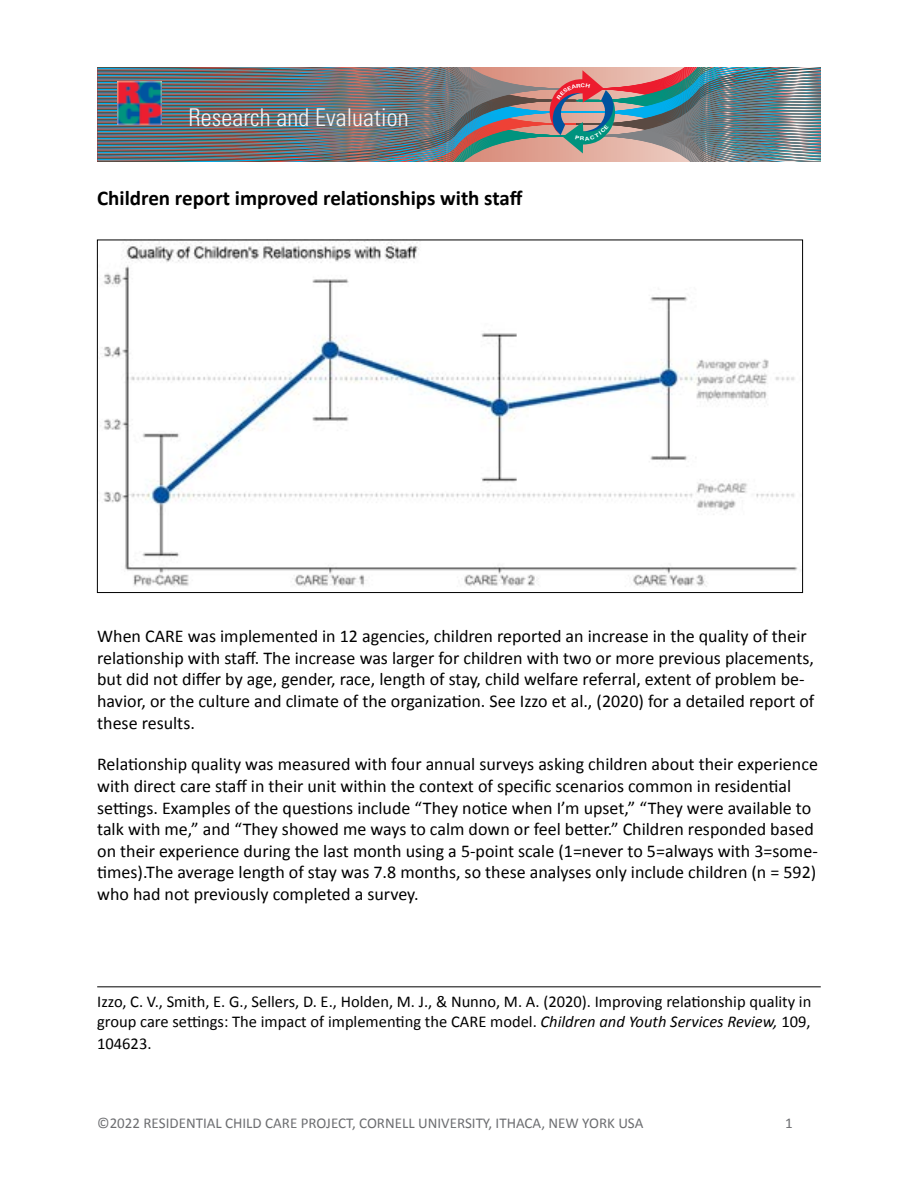
<style>
.page{position:relative;width:918px;height:1188px;background:#fff}
.page>*{position:absolute;margin:0;border:0;box-sizing:border-box;transform-origin:0 0}
.t1{font:300 condensed 24.45px "Univers";letter-spacing:.005em;color:#f8f7f8}
.t2{font:700 21px "Calibri";color:#000}
.t3{font:18px/21.6px "Calibri";color:#000}
.t4{font:16.5px/19.8px "Calibri";color:#000}
.t5{font:15px "Calibri";color:#6d6e71}
.s1{font-style:italic}
</style>
<div class="page">
<hr style="left:97px;top:986px;width:724px;height:1px;background:#000">
<img style="left:100px;top:242px;width:698px;height:345px">
<img style="left:97px;top:68px;width:724px;height:94px">
<h1 class="t1" style="left:188px;top:102px;width:222px">Research and Evaluation</h1>
<p class="t2" style="left:97px;top:185px;width:427px">Children report improved relationships with staff</p>
<p class="t3" style="left:97px;top:625px;width:719px">When CARE was implemented in 12 agencies, children reported an increase in the quality of their relationship with staff. The increase was larger for children with two or more previous placements, but did not differ by age, gender, race, length of stay, child welfare referral, extent of problem be&shy;havior, or the culture and climate of the organization. See Izzo et al., (2020) for a detailed report of these results.</p>
<p class="t3" style="left:97px;top:753px;width:722px">Relationship quality was measured with four annual surveys asking children about their experience with direct care staff in their unit within the context of specific scenarios common in residential settings. Examples of the questions include “They notice when I’m upset,” “They were available to talk with me,” and “They showed me ways to calm down or feel better.” Children responded based on their experience during the last month using a 5-point scale (1=never to 5=always with 3=some&shy;times).The average length of stay was 7.8 months, so these analyses only include children (n = 592) who had not previously completed a survey.</p>
<p class="t4" style="left:97px;top:991px;width:716px">Izzo, C. V., Smith, E. G., Sellers, D. E., Holden, M. J., &amp; Nunno, M. A. (2020). Improving relationship quality in group care settings: The impact of implementing the CARE model. <span class="s1">Children and Youth Services Review,</span> 109,</p>
<p class="t4" style="left:97px;top:1033px;width:56px">104623.</p>
<p class="t5" style="left:97px;top:1114px;width:548px">©2022 RESIDENTIAL CHILD CARE PROJECT, CORNELL UNIVERSITY, ITHACA, NEW YORK USA</p>
<p class="t5" style="left:785px;top:1114px;width:9px">1</p>
</div>
